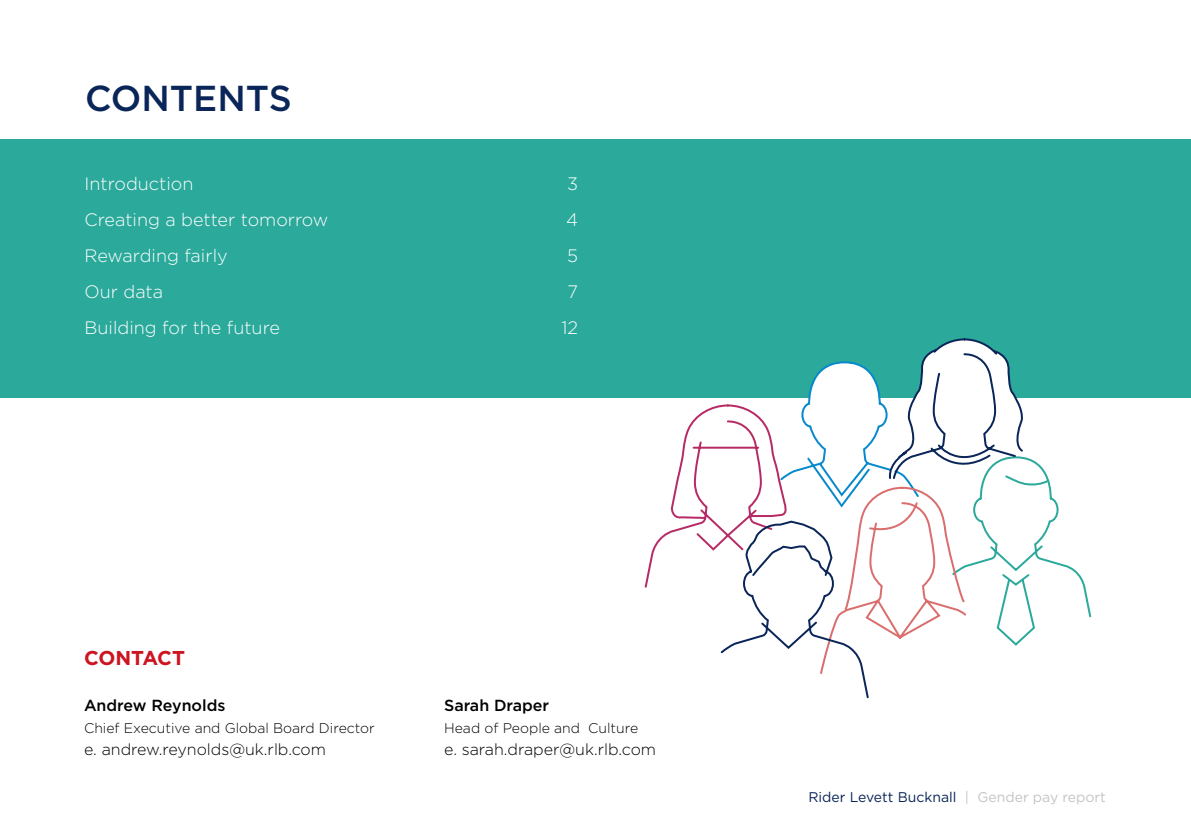
<style>
.page{position:relative;width:1191px;height:840px;background:#fff}
.page>*{position:absolute;margin:0;border:0;box-sizing:border-box;transform-origin:0 0}
.t1{font:500 36px "Gotham";color:#0a2558}
.t2{font:700 20px "Gotham";letter-spacing:-.01em;color:#cd1421}
.t3{font:300 18px "Gotham";color:#fff}
.t4{font:300 16px "Gotham";color:#000}
.t5{font:500 16px "Gotham";color:#000}
.t6{font:300 14px "Gotham";color:#000}
.t7{font:14px "Gotham";color:#0a2558}
.s1{color:#c3c5c5}
</style>
<div class="page">
<div style="left:0;top:139px;width:1191px;height:258px;background:#2ba99b"></div>
<svg style="left:643px;top:338px;width:449px;height:361px"></svg>
<h1 class="t1" style="left:85px;top:83px;width:208px">CONTENTS</h1>
<p class="t3" style="left:85px;top:176px;width:110px">Introduction</p>
<p class="t3" style="left:567px;top:176px;width:12px">3</p>
<p class="t3" style="left:85px;top:212px;width:245px">Creating a better tomorrow</p>
<p class="t3" style="left:566px;top:212px;width:13px">4</p>
<p class="t3" style="left:85px;top:248px;width:145px">Rewarding fairly</p>
<p class="t3" style="left:567px;top:248px;width:12px">5</p>
<p class="t3" style="left:85px;top:284px;width:80px">Our data</p>
<p class="t3" style="left:567px;top:284px;width:12px">7</p>
<p class="t3" style="left:85px;top:320px;width:197px">Building for the future</p>
<p class="t3" style="left:561px;top:320px;width:18px">12</p>
<p class="t2" style="left:84px;top:650px;width:102px">CONTACT</p>
<p class="t5" style="left:84px;top:698px;width:143px">Andrew Reynolds</p>
<p class="t5" style="left:444px;top:698px;width:107px">Sarah Draper</p>
<p class="t6" style="left:84px;top:722px;width:292px">Chief Executive and Global Board Director</p>
<p class="t6" style="left:444px;top:722px;width:196px">Head of People and Culture</p>
<p class="t4" style="left:84px;top:743px;width:244px">e. andrew.reynolds@uk.rlb.com</p>
<p class="t4" style="left:444px;top:743px;width:213px">e. sarah.draper@uk.rlb.com</p>
<p class="t7" style="left:808px;top:790px;width:299px">Rider Levett Bucknall <span class="s1">| Gender pay report</span></p>
</div>
